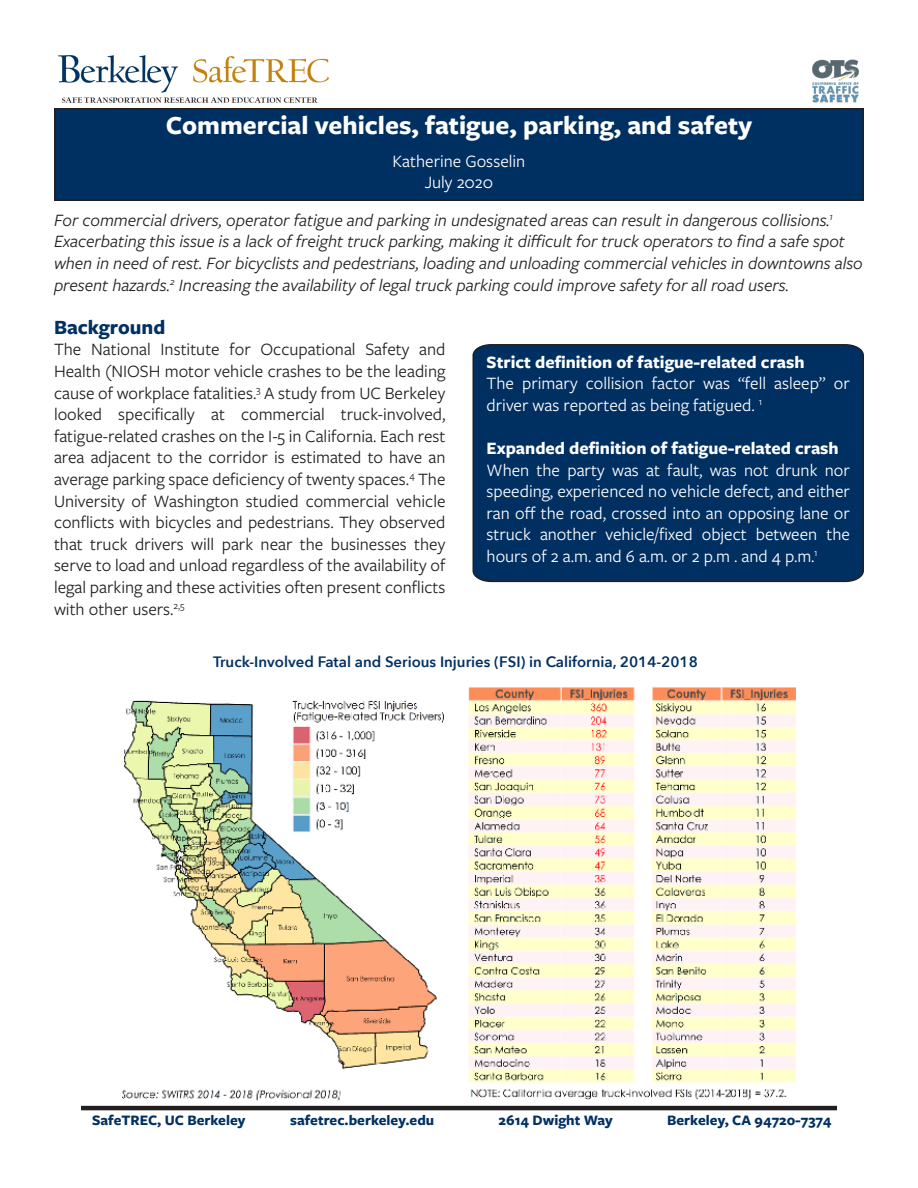
<style>
.page{position:relative;width:918px;height:1188px;background:#fff}
.page>*{position:absolute;margin:0;border:0;box-sizing:border-box;transform-origin:0 0}
.t1{font:700 27px "Freight Sans Pro";color:#fff}
.t2{font:700 21px "Freight Sans Pro";color:#003062}
.t3{font:18px/21.6px "Freight Sans Pro";color:#231f20;text-align:justify}
.t4{font:italic 18px/21.6px "Freight Sans Pro";color:#231f20}
.t5{font:18px/21.6px "Freight Sans Pro";color:#fff}
.t6{font:700 18px "Freight Sans Pro";color:#fff}
.t7{font:700 15px "Freight Sans Pro";color:#003062}
.t8{font:600 15px "Avenir Next";color:#003062}
</style>
<div class="page">
<img style="left:58px;top:55px;width:271px;height:48px">
<img style="left:812px;top:59px;width:48px;height:44px">
<div style="left:55px;top:109px;width:808px;height:91px;background:#003062"></div>
<div style="left:54px;top:108px;width:810px;height:93px;border:2px solid #231f20"></div>
<hr style="left:81px;top:1106px;width:756px;height:4px;background:#231f20">
<div style="left:472px;top:344px;width:392px;height:239px;background:#003062"></div>
<img style="left:122px;top:687px;width:674px;height:414px">
<p class="t1" style="left:166px;top:106px;width:588px">Commercial vehicles, fatigue, parking, and safety</p>
<p class="t5" style="left:393px;top:149px;width:134px">Katherine Gosselin</p>
<p class="t5" style="left:425px;top:171px;width:70px">July 2020</p>
<p class="t4" style="left:54px;top:208px;width:810px">For commercial drivers, operator fatigue and parking in undesignated areas can result in dangerous collisions.<sup>1<br></sup>Exacerbating this issue is a lack of freight truck parking, making it difficult for truck operators to find a safe spot when in need of rest. For bicyclists and pedestrians, loading and unloading commercial vehicles in downtowns also present hazards.<sup>2</sup> Increasing the availability of legal truck parking could improve safety for all road users.</p>
<p class="t2" style="left:54px;top:313px;width:113px">Background</p>
<p class="t3" style="left:54px;top:338px;width:393px">The National Institute for Occupational Safety and Health (NIOSH motor vehicle crashes to be the leading cause of workplace fatalities.<sup>3</sup> A study from UC Berkeley looked specifically at commercial truck-involved, fatigue-related crashes on the I-5 in California. Each rest area adjacent to the corridor is estimated to have an average parking space deficiency of twenty spaces.<sup>4</sup> The University of Washington studied commercial vehicle conflicts with bicycles and pedestrians. They observed that truck drivers will park near the businesses they serve to load and unload regardless of the availability of legal parking and these activities often present conflicts with other users.<sup>2,5</sup></p>
<p class="t6" style="left:487px;top:349px;width:319px">Strict definition of fatigue-related crash</p>
<p class="t5" style="left:487px;top:372px;width:365px">The primary collision factor was “fell asleep” or driver was reported as being fatigued. <sup>1</sup></p>
<p class="t6" style="left:487px;top:436px;width:354px">Expanded definition of fatigue-related crash</p>
<p class="t5" style="left:487px;top:458px;width:365px;text-align:justify">When the party was at fault, was not drunk nor speeding, experienced no vehicle defect, and either ran off the road, crossed into an opposing lane or struck another vehicle/fixed object between the hours of 2 a.m. and 6 a.m. or 2 p.m . and 4 p.m.<sup>1</sup></p>
<p class="t8" style="left:213px;top:649px;width:486px">Truck-Involved Fatal and Serious Injuries (FSI) in California, 2014-2018</p>
<p class="t7" style="left:92px;top:1110px;width:155px">SafeTREC, UC Berkeley</p>
<p class="t7" style="left:290px;top:1110px;width:146px">safetrec.berkeley.edu</p>
<p class="t7" style="left:499px;top:1110px;width:116px">2614 Dwight Way</p>
<p class="t7" style="left:667px;top:1110px;width:166px">Berkeley, CA 94720-7374</p>
</div>
